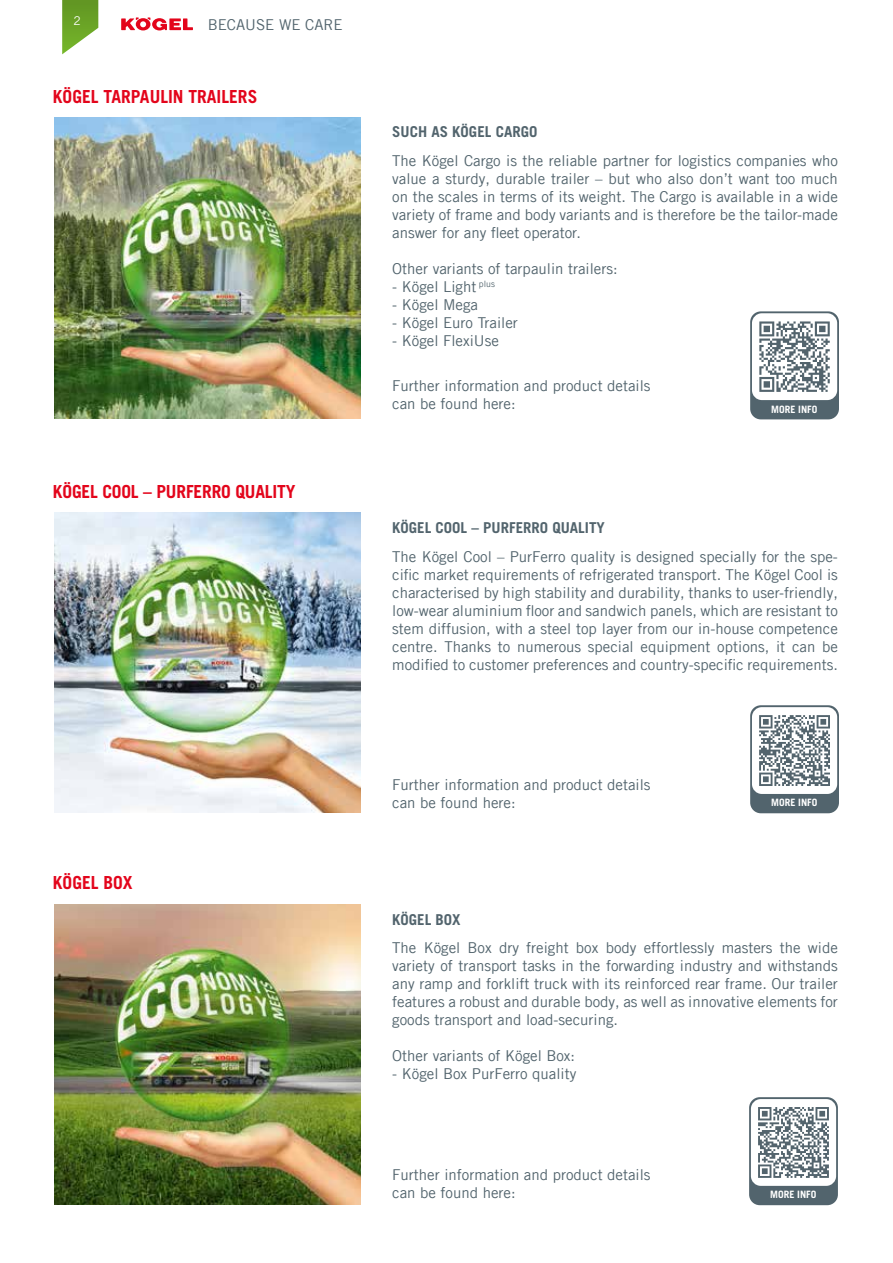
<style>
.page{position:relative;width:893px;height:1263px;background:#fff}
.page>*{position:absolute;margin:0;border:0;box-sizing:border-box;transform-origin:0 0}
.t1{font:700 18px "Trade Gothic LT Com";color:#e3051b}
.t2{font:15px/18px "Trade Gothic LT Com";color:#52646d;text-align:justify}
.t3{font:700 15px "Trade Gothic LT Com";color:#52646d}
.t4{font:12px "Trade Gothic LT Com";color:#fff}
.t5{font:700 10.2px "Trade Gothic LT Com";color:#fff}
</style>
<div class="page">
<svg style="left:62px;top:0;width:36px;height:54px"></svg>
<svg style="left:121px;top:17px;width:72px;height:13px"></svg>
<div style="left:750px;top:311px;width:89px;height:108px;background:#52646d;border-radius:11px"></div>
<div style="left:752px;top:313px;width:85px;height:87px;background:#fff;border-radius:10px"></div>
<svg style="left:759px;top:321px;width:71px;height:71px"></svg>
<div style="left:750px;top:705px;width:89px;height:108px;background:#52646d;border-radius:11px"></div>
<div style="left:752px;top:707px;width:85px;height:87px;background:#fff;border-radius:10px"></div>
<svg style="left:759px;top:715px;width:71px;height:71px"></svg>
<div style="left:749px;top:1097px;width:89px;height:108px;background:#52646d;border-radius:11px"></div>
<div style="left:751px;top:1099px;width:85px;height:87px;background:#fff;border-radius:10px"></div>
<svg style="left:758px;top:1107px;width:71px;height:71px"></svg>
<img style="left:54px;top:512px;width:306px;height:301px">
<img style="left:54px;top:118px;width:306px;height:300px">
<img style="left:54px;top:904px;width:306px;height:300px">
<p class="t4" style="left:73px;top:14px;width:9px">2</p>
<p class="t2" style="left:208px;top:16px;width:136px">BECAUSE WE CARE</p>
<p class="t1" style="left:53px;top:86px;width:206px">KÖGEL TARPAULIN TRAILERS</p>
<p class="t1" style="left:53px;top:480px;width:244px">KÖGEL COOL – PURFERRO QUALITY</p>
<p class="t1" style="left:53px;top:872px;width:81px">KÖGEL BOX</p>
<p class="t3" style="left:392px;top:123px;width:147px">SUCH AS KÖGEL CARGO</p>
<p class="t2" style="left:392px;top:151px;width:447px">The Kögel Cargo is the reliable partner for logistics companies who value a sturdy, durable trailer – but who also don’t want too much on the scales in terms of its weight. The Cargo is available in a wide variety of frame and body variants and is therefore be the tailor-made answer for any fleet operator.</p>
<p class="t2" style="left:392px;top:259px;width:227px">Other variants of tarpaulin trailers:</p>
<p class="t2" style="left:392px;top:277px;width:104px">- Kögel Light <sup>plus</sup></p>
<p class="t2" style="left:392px;top:295px;width:87px">- Kögel Mega</p>
<p class="t2" style="left:392px;top:313px;width:127px">- Kögel Euro Trailer</p>
<p class="t2" style="left:392px;top:331px;width:108px">- Kögel FlexiUse</p>
<p class="t2" style="left:392px;top:377px;width:260px">Further information and product details can be found here:</p>
<p class="t5" style="left:771px;top:403px;width:48px">MORE INFO</p>
<p class="t3" style="left:392px;top:519px;width:214px">KÖGEL COOL – PURFERRO QUALITY</p>
<p class="t2" style="left:392px;top:547px;width:447px">The Kögel Cool – PurFerro quality is designed specially for the spe&shy;cific market requirements of refrigerated transport. The Kögel Cool is characterised by high stability and durability, thanks to user-friendly, low-wear aluminium floor and sandwich panels, which are resistant to stem diffusion, with a steel top layer from our in-house competence centre. Thanks to numerous special equipment options, it can be modified to customer preferences and country-specific requirements.</p>
<p class="t2" style="left:392px;top:775px;width:260px">Further information and product details can be found here:</p>
<p class="t5" style="left:771px;top:796px;width:48px">MORE INFO</p>
<p class="t3" style="left:392px;top:910px;width:70px">KÖGEL BOX</p>
<p class="t2" style="left:392px;top:938px;width:447px">The Kögel Box dry freight box body effortlessly masters the wide variety of transport tasks in the forwarding industry and withstands any ramp and forklift truck with its reinforced rear frame. Our trailer features a robust and durable body, as well as innovative elements for goods transport and load-securing.</p>
<p class="t2" style="left:392px;top:1046px;width:184px">Other variants of Kögel Box:</p>
<p class="t2" style="left:392px;top:1064px;width:186px">- Kögel Box PurFerro quality</p>
<p class="t2" style="left:392px;top:1165px;width:260px">Further information and product details can be found here:</p>
<p class="t5" style="left:770px;top:1188px;width:48px">MORE INFO</p>
</div>
